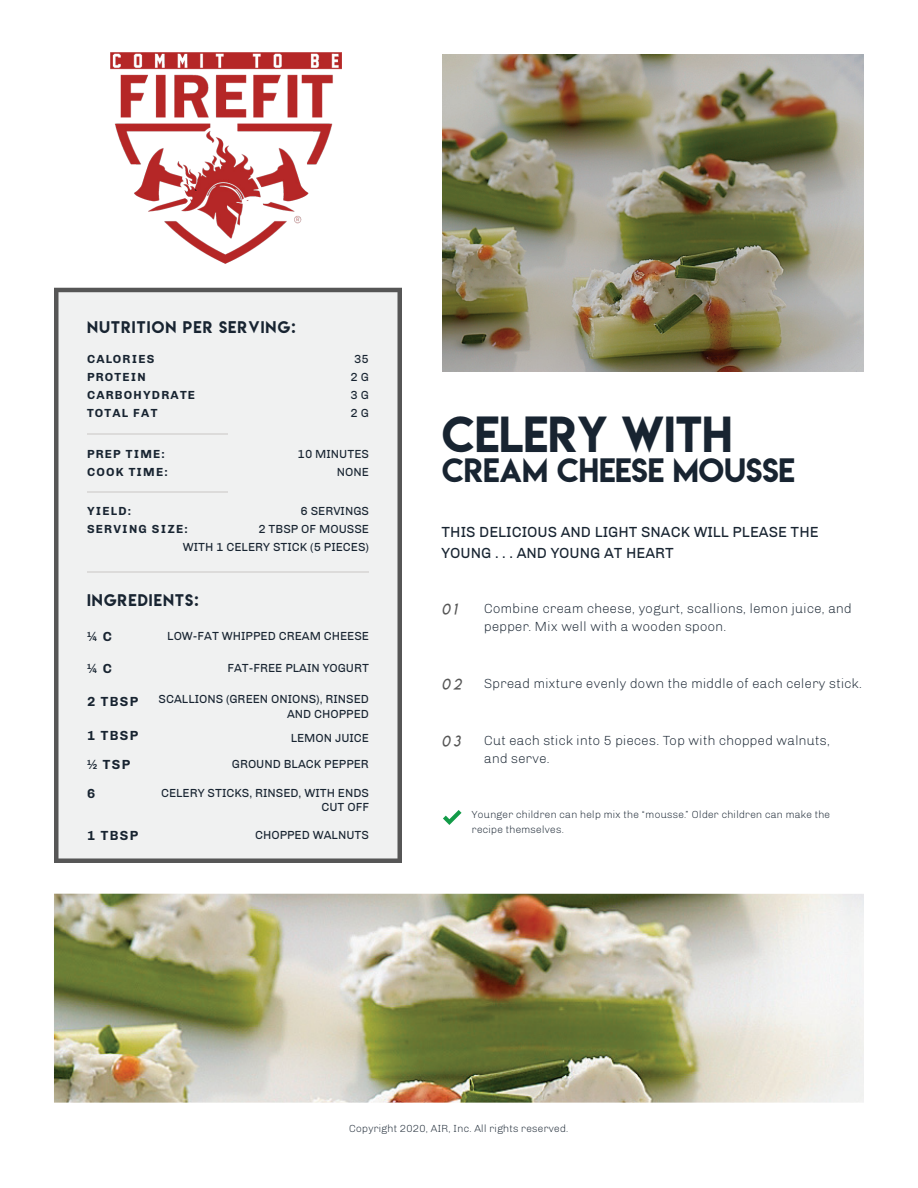
<style>
.page{position:relative;width:918px;height:1188px;background:#fff}
.page>*{position:absolute;margin:0;border:0;box-sizing:border-box;transform-origin:0 0}
.t1{font:45px "Lemon Milk";color:#182431}
.t2{font:30px "Lemon Milk";color:#182431}
.t3{font:15px/21px "Chivo";color:#182431}
.t4{font:15px "Lemon Milk";letter-spacing:.075em;color:#182431}
.t5{font:15px "Lemon Milklightitalic";color:#565656}
.t6{font:300 13.5px/18px "Chivo";color:#182431}
.t7{font:700 13.5px "Chivo";letter-spacing:.1em;color:#182431}
.t8{font:12px/18px "Chivo";color:#182431;text-align:right}
.t9{font:700 12px/18px "Chivo";letter-spacing:.1em;color:#182431}
.t10{font:300 10.5px/15px "Chivo";color:#182431}
</style>
<div class="page">
<div style="left:54px;top:288px;width:348px;height:575px;background:#f0f1f1"></div>
<hr style="left:87px;top:433px;width:141px;height:1px;background:#dcdbda">
<hr style="left:87px;top:572px;width:282px;height:1px;background:#dcdbda">
<hr style="left:87px;top:491px;width:141px;height:1px;background:#dcdbda">
<svg style="left:443px;top:810px;width:19px;height:15px"></svg>
<img style="left:443px;top:54px;width:421px;height:317px">
<img style="left:54px;top:894px;width:810px;height:209px">
<img style="left:110px;top:52px;width:232px;height:211px">
<p class="t4" style="left:87px;top:317px;width:210px">NUTRITION PER SERVING:</p>
<p class="t9" style="left:87px;top:350px;width:110px">CALORIES<br>PROTEIN<br>CARBOHYDRATE<br>TOTAL FAT</p>
<p class="t8" style="left:351px;top:350px;width:20px;text-align:center">35<br>2 G<br>3 G<br>2 G</p>
<p class="t9" style="left:87px;top:445px;width:82px">PREP TIME:<br>COOK TIME:</p>
<p class="t8" style="left:298px;top:445px;width:73px">10 MINUTES<br>NONE</p>
<p class="t9" style="left:87px;top:502px;width:102px">YIELD:<br>SERVING SIZE:</p>
<p class="t8" style="left:183px;top:502px;width:188px">6 SERVINGS<br>2 TBSP OF MOUSSE<br>WITH 1 CELERY STICK (5 PIECES)</p>
<p class="t4" style="left:87px;top:590px;width:113px">INGREDIENTS:</p>
<p class="t7" style="left:87px;top:628px;width:26px">¼ C</p>
<p class="t8" style="left:167px;top:627px;width:203px">LOW-FAT WHIPPED CREAM CHEESE</p>
<p class="t7" style="left:87px;top:660px;width:26px">¼ C</p>
<p class="t8" style="left:227px;top:659px;width:143px">FAT-FREE PLAIN YOGURT</p>
<p class="t7" style="left:87px;top:693px;width:53px">2 TBSP</p>
<p class="t8" style="left:159px;top:692px;width:212px;line-height:14.4px">SCALLIONS (GREEN ONIONS), RINSED<br>AND CHOPPED</p>
<p class="t7" style="left:87px;top:728px;width:53px">1 TBSP</p>
<p class="t8" style="left:291px;top:729px;width:80px">LEMON JUICE</p>
<p class="t7" style="left:87px;top:757px;width:45px">½ TSP</p>
<p class="t8" style="left:232px;top:755px;width:139px">GROUND BLACK PEPPER</p>
<p class="t7" style="left:87px;top:785px;width:10px">6</p>
<p class="t7" style="left:87px;top:827px;width:53px">1 TBSP</p>
<p class="t8" style="left:255px;top:826px;width:115px">CHOPPED WALNUTS</p>
<p class="t8" style="left:161px;top:786px;width:209px;line-height:14.4px">CELERY STICKS, RINSED, WITH ENDS<br>CUT OFF</p>
<h1 class="t1" style="left:442px;top:402px;width:292px">CELERY WITH</h1>
<h2 class="t2" style="left:442px;top:449px;width:354px">CREAM CHEESE MOUSSE</h2>
<p class="t3" style="left:442px;top:521px;width:378px">THIS DELICIOUS AND LIGHT SNACK WILL PLEASE THE<br>YOUNG . . . AND YOUNG AT HEART</p>
<p class="t5" style="left:442px;top:600px;width:16px">01</p>
<p class="t6" style="left:484px;top:599px;width:370px">Combine cream cheese, yogurt, scallions, lemon juice, and pepper. Mix well with a wooden spoon.</p>
<p class="t5" style="left:442px;top:675px;width:21px">02</p>
<p class="t6" style="left:484px;top:675px;width:380px">Spread mixture evenly down the middle of each celery stick.</p>
<p class="t5" style="left:442px;top:732px;width:20px">03</p>
<p class="t6" style="left:484px;top:731px;width:348px">Cut each stick into 5 pieces. Top with chopped walnuts, and serve.</p>
<p class="t10" style="left:472px;top:807px;width:360px">Younger children can help mix the “mousse.” Older children can make the recipe themselves.</p>
<p class="t10" style="left:349px;top:1121px;width:221px">Copyright 2020, AIR, Inc. All rights reserved.</p>
</div>
